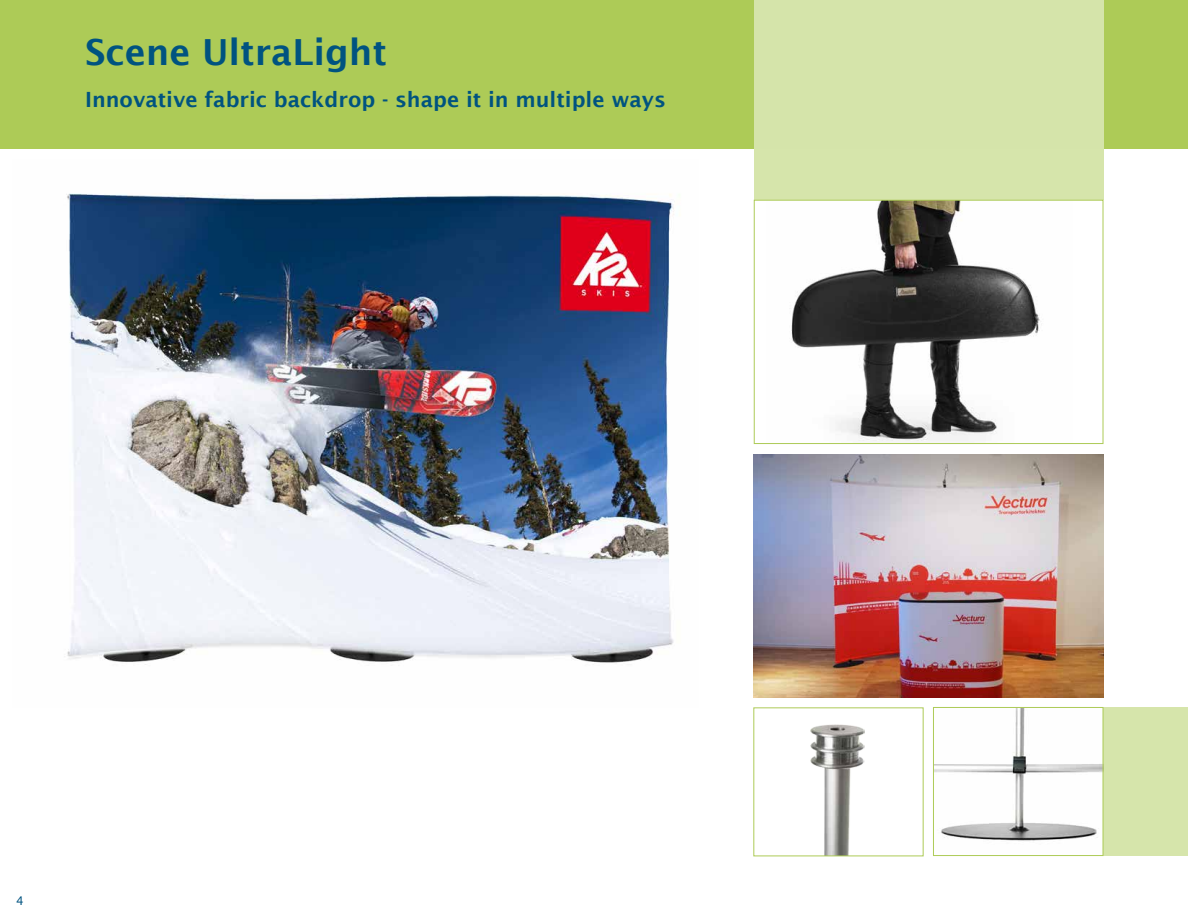
<style>
.page{position:relative;width:1188px;height:918px;background:#fff}
.page>*{position:absolute;margin:0;border:0;box-sizing:border-box;transform-origin:0 0}
.t1{font:600 36px "Lucida Sans";color:#005380}
.t2{font:600 21px "Lucida Sans";color:#005380}
.t3{font:12px "Lucida Sans";color:#005380}
</style>
<div class="page">
<div style="left:0;top:0;width:1188px;height:149px;background:#adcb57"></div>
<img style="left:935px;top:709px;width:166px;height:132px">
<div style="left:933px;top:707px;width:170px;height:149px;border:1px solid #adcb57"></div>
<img style="left:66px;top:193px;width:608px;height:472px">
<div style="left:1103px;top:707px;width:85px;height:149px;background:#d6e5ab"></div>
<img style="left:811px;top:724px;width:54px;height:130px">
<div style="left:753px;top:707px;width:171px;height:149px;border:1px solid #adcb57"></div>
<img style="left:791px;top:202px;width:249px;height:239px">
<div style="left:754px;top:200px;width:349px;height:244px;border:1px solid #adcb57"></div>
<div style="left:754px;top:149px;width:349px;height:51px;background:#d6e5ab"></div>
<div style="left:754px;top:0;width:349px;height:149px;background:#d5e4aa"></div>
<img style="left:754px;top:454px;width:349px;height:244px">
<h1 class="t1" style="left:85px;top:32px;width:304px">Scene UltraLight</h1>
<p class="t2" style="left:85px;top:88px;width:583px">Innovative fabric backdrop - shape it in multiple ways</p>
<p class="t3" style="left:16px;top:893px;width:9px">4</p>
</div>
